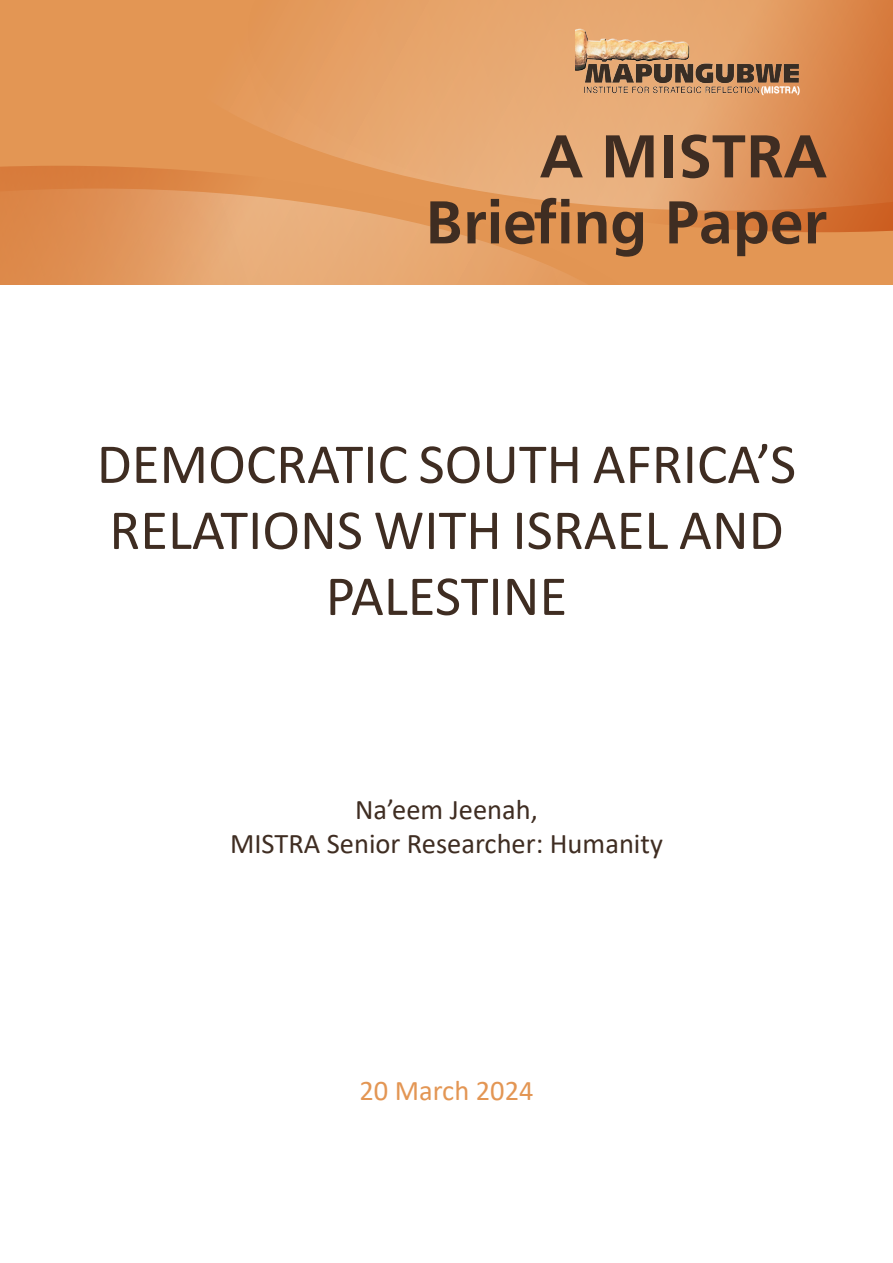
<style>
.page{position:relative;width:893px;height:1263px;background:#fff}
.page>*{position:absolute;margin:0;border:0;box-sizing:border-box;transform-origin:0 0}
.t1{font:700 63px/66px "Frutiger";color:#3f2d22;text-align:right}
.Quote{font:57px/66px "Calibri";color:#3f2d22;text-align:center}
.Quote-2{font:28.5px/34.2px "Calibri";color:#3f2d22;text-align:center}
.Quote-3{font:28.5px "Calibri";color:#e39654}
</style>
<div class="page">
<div style="left:0;top:0;width:893px;height:285px;background:#e39654"></div>
<svg style="left:0;top:166px;width:571px;height:119px"></svg>
<svg style="left:127px;top:166px;width:120px;height:45px"></svg>
<svg style="left:247px;top:0;width:646px;height:232px"></svg>
<img style="left:576px;top:21px;width:232px;height:86px">
<p class="t1" style="left:425px;top:122px;width:403px">A MISTRA<br>Briefing Paper</p>
<p class="Quote" style="left:97px;top:429px;width:701px">DEMOCRATIC SOUTH AFRICA’S<br>RELATIONS WITH ISRAEL AND<br>PALESTINE</p>
<p class="Quote-2" style="left:230px;top:792px;width:434px">Na’eem Jeenah,<br>MISTRA Senior Researcher: Humanity</p>
<p class="Quote-3" style="left:359px;top:1071px;width:176px">20 March 2024</p>
</div>
